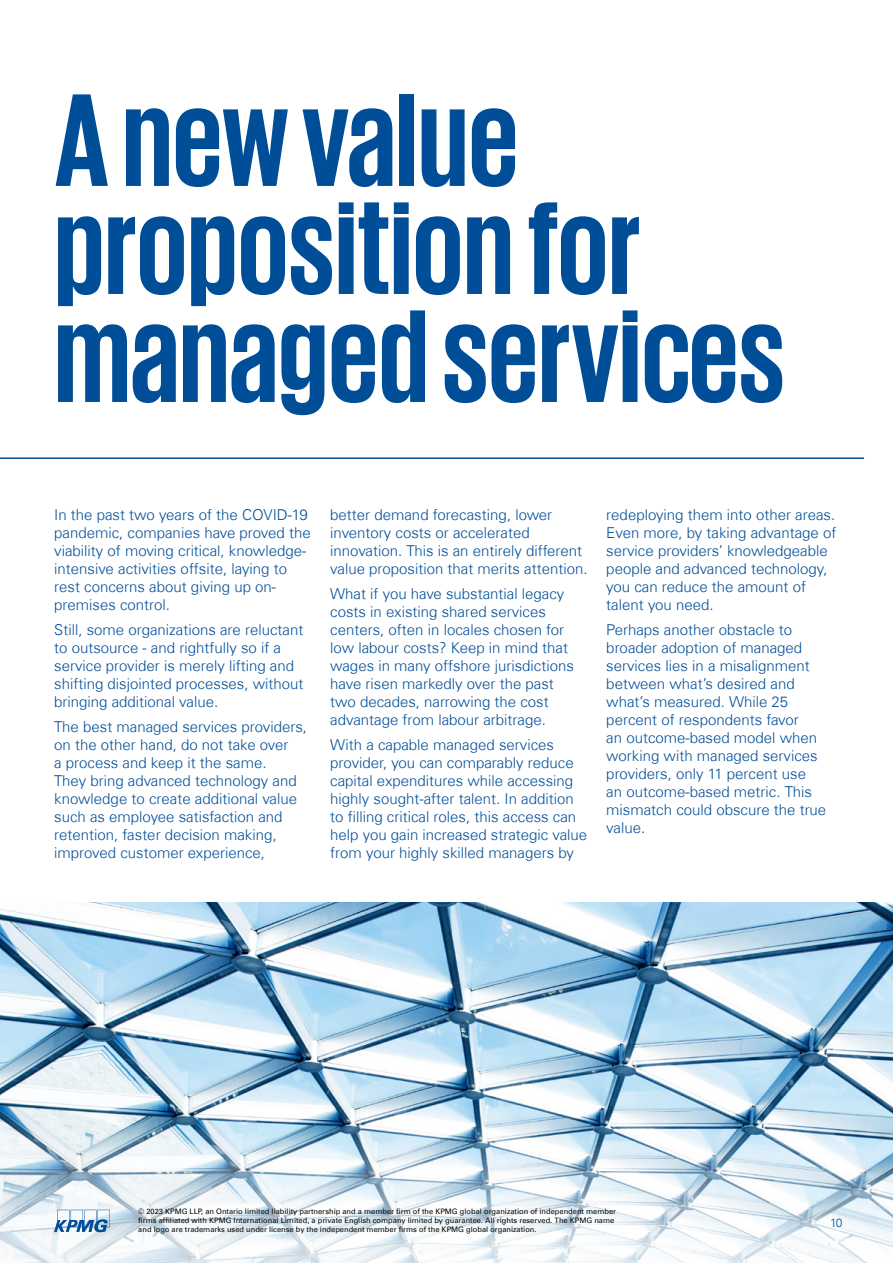
<style>
.page{position:relative;width:893px;height:1263px;background:#fff}
.page>*{position:absolute;margin:0;border:0;box-sizing:border-box;transform-origin:0 0}
.t1{font:700 135px/108px "KPMG";color:#004e98}
.t2{font:300 15px/18px "Universfor KPMG";color:#004e98}
.t3{font:300 12px "Universfor KPMG";color:#004e98}
.t4{font:7.5px/9px "Universfor KPMG";color:#000101}
</style>
<div class="page">
<img style="left:0;top:902px;width:893px;height:166px">
<svg style="left:0;top:1068px;width:893px;height:195px"></svg>
<hr style="left:0;top:457px;width:864px;height:2px;background:#004e98">
<svg style="left:54px;top:1210px;width:56px;height:22px"></svg>
<h1 class="t1" style="left:54px;top:82px;width:732px">A new value proposition for managed services</h1>
<p class="t2" style="left:54px;top:506px;width:258px">In the past two years of the COVID-19 pandemic, companies have proved the viability of moving critical, knowledge&shy;intensive activities offsite, laying to rest concerns about giving up on&shy;premises control.</p>
<p class="t2" style="left:54px;top:621px;width:251px">Still, some organizations are reluctant to outsource - and rightfully so if a service provider is merely lifting and shifting disjointed processes, without bringing additional value.</p>
<p class="t2" style="left:54px;top:717px;width:254px">The best managed services providers, on the other hand, do not take over<br>a process and keep it the same.<br>They bring advanced technology and knowledge to create additional value such as employee satisfaction and retention, faster decision making, improved customer experience,</p>
<p class="t2" style="left:330px;top:506px;width:259px">better demand forecasting, lower inventory costs or accelerated innovation. This is an entirely different value proposition that merits attention.</p>
<p class="t2" style="left:330px;top:585px;width:245px">What if you have substantial legacy costs in existing shared services centers, often in locales chosen for low labour costs? Keep in mind that wages in many offshore jurisdictions have risen markedly over the past two decades, narrowing the cost advantage from labour arbitrage.</p>
<p class="t2" style="left:330px;top:735px;width:258px">With a capable managed services provider, you can comparably reduce capital expenditures while accessing highly sought-after talent. In addition to filling critical roles, this access can help you gain increased strategic value from your highly skilled managers by</p>
<p class="t2" style="left:606px;top:506px;width:232px">redeploying them into other areas.<br>Even more, by taking advantage of service providers’ knowledgeable people and advanced technology, you can reduce the amount of talent you need.</p>
<p class="t2" style="left:606px;top:621px;width:221px">Perhaps another obstacle to broader adoption of managed services lies in a misalignment between what’s desired and what’s measured. While 25 percent of respondents favor<br>an outcome-based model when working with managed services providers, only 11 percent use<br>an outcome-based metric. This mismatch could obscure the true value.</p>
<p class="t4" style="left:137px;top:1206px;width:479px">© 2023 KPMG LLP, an Ontario limited liability partnership and a member firm of the KPMG global organization of independent member firms affiliated with KPMG International Limited, a private English company limited by guarantee. Al rights reserved. The KPMG name and logo are trademarks used under license by the independent member firms of the KPMG global organization.</p>
<p class="t4" style="left:138px;top:1207px;width:479px">© 2023 KPMG LLP, an Ontario limited liability partnership and a member firm of the KPMG global organization of independent member firms affiliated with KPMG International Limited, a private English company limited by guarantee. All rights reserved. The KPMG name and logo are trademarks used under license by the independent member firms of the KPMG global organization.</p>
<p class="t3" style="left:830px;top:1216px;width:14px">10</p>
</div>
